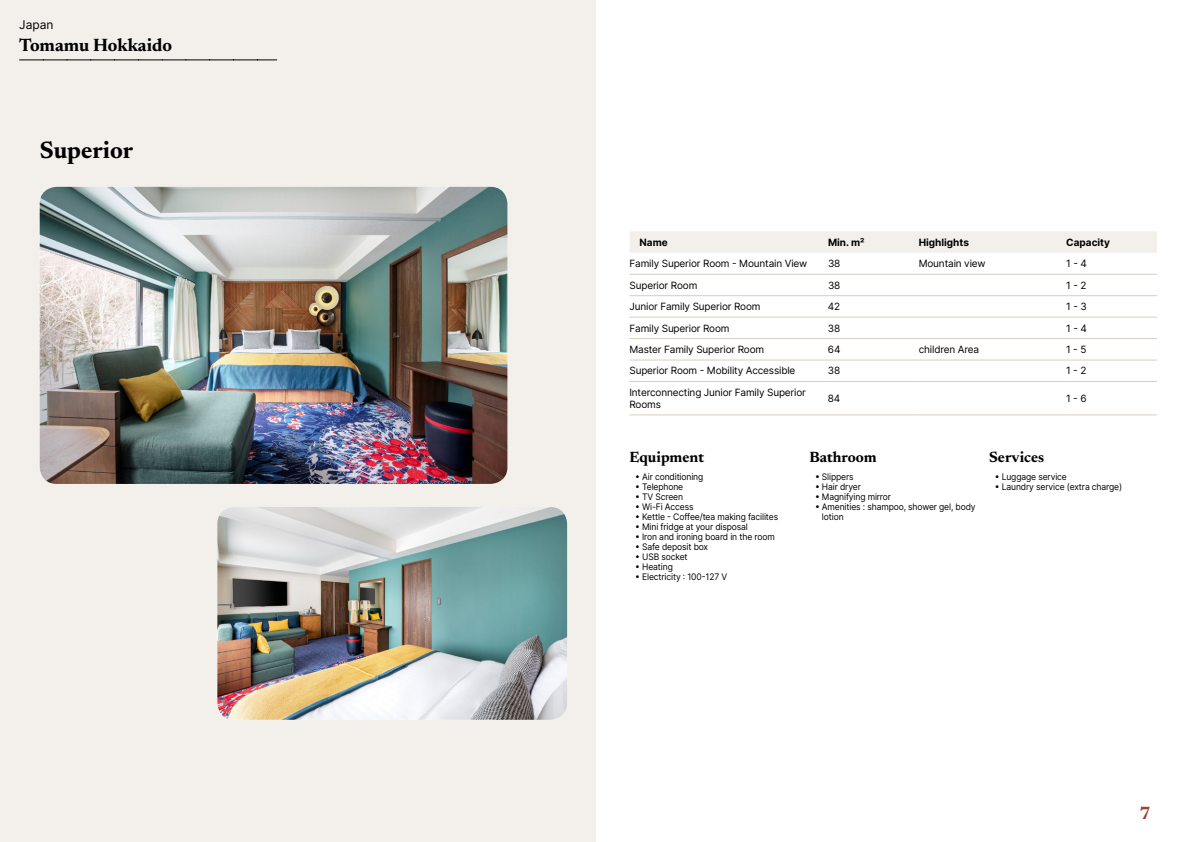
<style>
.page{position:relative;width:1191px;height:842px;background:#fff}
.page>*{position:absolute;margin:0;border:0;box-sizing:border-box;transform-origin:0 0}
.t1{font:700 24px "Newsreader 24 pt";color:#000}
.t2{font:700 18px "Newsreader 24 pt";color:#000}
.t3{font:700 18px "Newsreader 24 pt";color:#9d432c}
.t4{font:700 15px "Newsreader 24 pt";color:#000}
.t5{font:12px "Inter";color:#000}
.t6{font:10px/12px "Inter";letter-spacing:-.015em;color:#000}
.t7{font:700 10px "Inter";color:#000}
.t8{font:9px/10px "Inter";letter-spacing:-.015em;color:#000;scale:.95 1}
</style>
<div class="page">
<div style="left:0;top:0;width:595px;height:842px;background:#f3f0ec"></div>
<img style="left:40px;top:187px;width:467px;height:297px">
<img style="left:217px;top:507px;width:350px;height:213px">
<svg style="left:20px;top:60px;width:257px;height:1px"></svg>
<div style="left:630px;top:231px;width:527px;height:22px;background:#f3f0ec"></div>
<hr style="left:629px;top:274px;width:199px;height:1px;background:#d7cdc1">
<hr style="left:828px;top:274px;width:90px;height:1px;background:#d7cdc1">
<hr style="left:918px;top:274px;width:148px;height:1px;background:#d7cdc1">
<hr style="left:1066px;top:274px;width:91px;height:1px;background:#d7cdc1">
<hr style="left:629px;top:295px;width:199px;height:1px;background:#d7cdc1">
<hr style="left:828px;top:295px;width:90px;height:1px;background:#d7cdc1">
<hr style="left:918px;top:295px;width:148px;height:1px;background:#d7cdc1">
<hr style="left:1066px;top:295px;width:91px;height:1px;background:#d7cdc1">
<hr style="left:629px;top:317px;width:199px;height:1px;background:#d7cdc1">
<hr style="left:828px;top:317px;width:90px;height:1px;background:#d7cdc1">
<hr style="left:918px;top:317px;width:148px;height:1px;background:#d7cdc1">
<hr style="left:1066px;top:317px;width:91px;height:1px;background:#d7cdc1">
<hr style="left:629px;top:338px;width:199px;height:1px;background:#d7cdc1">
<hr style="left:828px;top:338px;width:90px;height:1px;background:#d7cdc1">
<hr style="left:918px;top:338px;width:148px;height:1px;background:#d7cdc1">
<hr style="left:1066px;top:338px;width:91px;height:1px;background:#d7cdc1">
<hr style="left:629px;top:359px;width:199px;height:1px;background:#d7cdc1">
<hr style="left:828px;top:359px;width:90px;height:1px;background:#d7cdc1">
<hr style="left:918px;top:359px;width:148px;height:1px;background:#d7cdc1">
<hr style="left:1066px;top:359px;width:91px;height:1px;background:#d7cdc1">
<hr style="left:629px;top:381px;width:199px;height:1px;background:#d7cdc1">
<hr style="left:828px;top:381px;width:90px;height:1px;background:#d7cdc1">
<hr style="left:918px;top:381px;width:148px;height:1px;background:#d7cdc1">
<hr style="left:1066px;top:381px;width:91px;height:1px;background:#d7cdc1">
<hr style="left:629px;top:414px;width:199px;height:1px;background:#d7cdc1">
<hr style="left:828px;top:414px;width:90px;height:1px;background:#d7cdc1">
<hr style="left:918px;top:414px;width:148px;height:1px;background:#d7cdc1">
<hr style="left:1066px;top:414px;width:91px;height:1px;background:#d7cdc1">
<h3 class="t5" style="left:19px;top:15px;width:36px">Japan</h3>
<h2 class="t2" style="left:19px;top:32px;width:154px">Tomamu Hokkaido</h2>
<h1 class="t1" style="left:40px;top:133px;width:95px">Superior</h1>
<p class="t7" style="left:639px;top:235px;width:30px">Name</p>
<p class="t7" style="left:828px;top:235px;width:38px">Min. m²</p>
<p class="t7" style="left:918px;top:235px;width:52px">Highlights</p>
<p class="t7" style="left:1066px;top:235px;width:45px">Capacity</p>
<p class="t6" style="left:629px;top:257px;width:179px">Family Superior Room - Mountain View</p>
<p class="t6" style="left:828px;top:257px;width:14px">38</p>
<p class="t6" style="left:918px;top:257px;width:68px">Mountain view</p>
<p class="t6" style="left:1066px;top:257px;width:22px">1 - 4</p>
<p class="t6" style="left:629px;top:279px;width:69px">Superior Room</p>
<p class="t6" style="left:828px;top:279px;width:14px">38</p>
<p class="t6" style="left:1066px;top:279px;width:22px">1 - 2</p>
<p class="t6" style="left:629px;top:300px;width:133px">Junior Family Superior Room</p>
<p class="t6" style="left:828px;top:300px;width:14px">42</p>
<p class="t6" style="left:1066px;top:300px;width:22px">1 - 3</p>
<p class="t6" style="left:629px;top:322px;width:102px">Family Superior Room</p>
<p class="t6" style="left:828px;top:322px;width:14px">38</p>
<p class="t6" style="left:1066px;top:322px;width:22px">1 - 4</p>
<p class="t6" style="left:629px;top:343px;width:136px">Master Family Superior Room</p>
<p class="t6" style="left:828px;top:343px;width:14px">64</p>
<p class="t6" style="left:918px;top:343px;width:62px">children Area</p>
<p class="t6" style="left:1066px;top:343px;width:22px">1 - 5</p>
<p class="t6" style="left:629px;top:365px;width:167px">Superior Room - Mobility Accessible</p>
<p class="t6" style="left:828px;top:365px;width:14px">38</p>
<p class="t6" style="left:1066px;top:365px;width:22px">1 - 2</p>
<p class="t6" style="left:629px;top:386px;width:178px">Interconnecting Junior Family Superior<br>Rooms</p>
<p class="t6" style="left:828px;top:392px;width:14px">84</p>
<p class="t6" style="left:1066px;top:392px;width:22px">1 - 6</p>
<h3 class="t4" style="left:629px;top:446px;width:76px">Equipment</h3>
<p class="t8" style="left:635px;top:472px;width:73px">• Air conditioning</p>
<p class="t8" style="left:635px;top:482px;width:52px">• Telephone</p>
<p class="t8" style="left:635px;top:492px;width:52px">• TV Screen</p>
<p class="t8" style="left:635px;top:502px;width:63px">• Wi-Fi Access</p>
<p class="t8" style="left:635px;top:512px;width:152px">• Kettle - Coffee/tea making facilites</p>
<p class="t8" style="left:635px;top:522px;width:120px">• Mini fridge at your disposal</p>
<p class="t8" style="left:635px;top:532px;width:148px">• Iron and ironing board in the room</p>
<p class="t8" style="left:635px;top:542px;width:78px">• Safe deposit box</p>
<p class="t8" style="left:635px;top:552px;width:57px">• USB socket</p>
<p class="t8" style="left:635px;top:562px;width:41px">• Heating</p>
<p class="t8" style="left:635px;top:572px;width:98px">• Electricity : 100-127 V</p>
<h3 class="t4" style="left:809px;top:446px;width:69px">Bathroom</h3>
<p class="t8" style="left:815px;top:472px;width:42px">• Slippers</p>
<p class="t8" style="left:815px;top:482px;width:50px">• Hair dryer</p>
<p class="t8" style="left:815px;top:492px;width:82px">• Magnifying mirror</p>
<p class="t8" style="left:822px;top:502px;width:163px;text-indent:-7px">• Amenities : shampoo, shower gel, body lotion</p>
<h3 class="t4" style="left:989px;top:446px;width:57px">Services</h3>
<p class="t8" style="left:994px;top:472px;width:77px">• Luggage service</p>
<p class="t8" style="left:994px;top:482px;width:136px">• Laundry service (extra charge)</p>
<h2 class="t3" style="left:1139px;top:800px;width:13px">7</h2>
</div>
